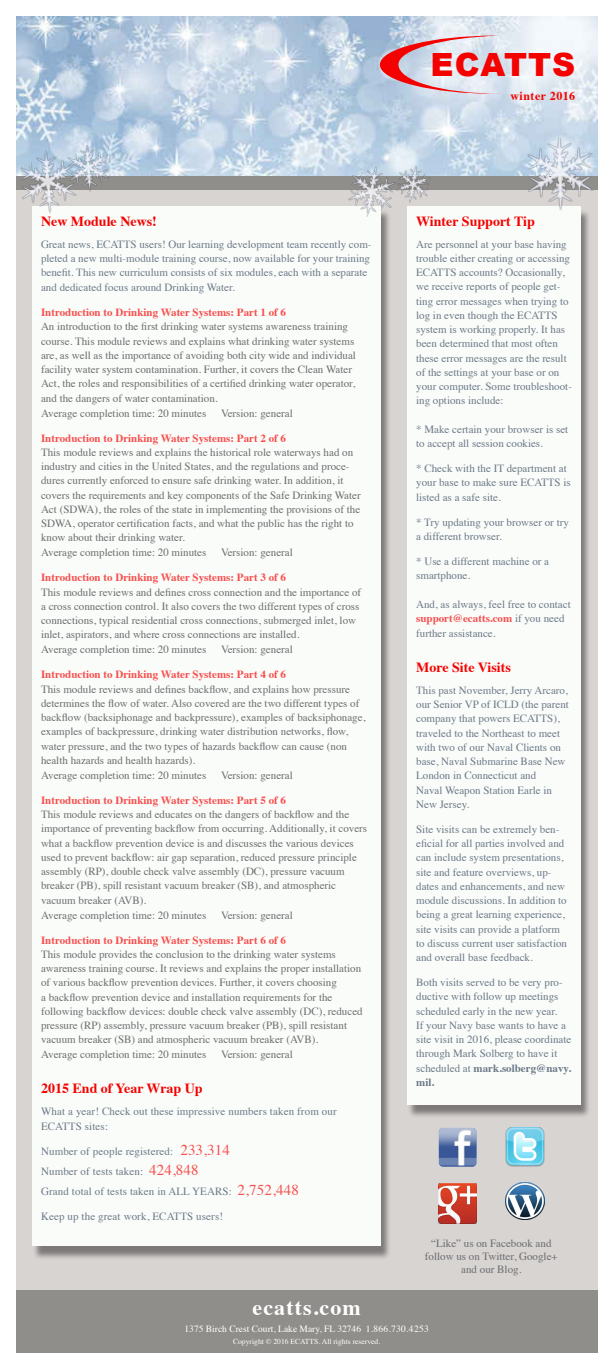
<style>
.page{position:relative;width:612px;height:1368px;background:#fff}
.page>*{position:absolute;margin:0;border:0;box-sizing:border-box;transform-origin:0 0}
.t1{font:900 32px "Arial";letter-spacing:.03em;color:#f40200}
.t2{font:700 22px "Times";letter-spacing:.05em;color:#fff}
.t3{font:700 14px "Times";color:#f40200}
.t4{font:700 12px "Times";letter-spacing:.04em;color:#f40200}
.t5{font:11px/14.2px "Times";color:#6c6d70}
.t6{font:11px/14.2px "Times";color:#6c7988}
.t7{font:700 11px "Times";color:#f74e4d}
.t8{font:9.5px "Times";color:#fff}
.t9{font:7.6px "Times";color:#fff}
.s1{font-size:15px;color:#f74e4d}
.s2{font-weight:700;color:#f74e4d}
.s3{font-weight:700}
</style>
<div class="page">
<img style="left:16px;top:17px;width:581px;height:159px">
<div style="left:16px;top:178px;width:581px;height:1116px;background:#d7d4d2"></div>
<div style="left:32px;top:209px;width:360px;height:1051px;background:#231f20;opacity:.5"></div>
<div style="left:407px;top:209px;width:184px;height:910px;background:#231f20;opacity:.5"></div>
<div style="left:408px;top:206px;width:173px;height:898px;background:#fafcf9"></div>
<div style="left:32px;top:206px;width:349px;height:1040px;background:#fafcf9"></div>
<div style="left:16px;top:176px;width:581px;height:13px;background:#908e8b"></div>
<svg style="left:380px;top:36px;width:121px;height:58px"></svg>
<div style="left:16px;top:1290px;width:581px;height:62px;background:#908e8b"></div>
<img style="left:506px;top:1182px;width:39px;height:38px">
<img style="left:438px;top:1128px;width:39px;height:39px">
<img style="left:505px;top:1127px;width:40px;height:40px">
<img style="left:438px;top:1184px;width:39px;height:40px">
<img style="left:19px;top:149px;width:58px;height:65px">
<img style="left:67px;top:143px;width:44px;height:50px">
<img style="left:346px;top:163px;width:48px;height:58px">
<img style="left:394px;top:163px;width:39px;height:40px">
<img style="left:527px;top:137px;width:67px;height:74px">
<p class="t1" style="left:431px;top:42px;width:146px">ECATTS</p>
<p class="t4" style="left:510px;top:84px;width:66px">winter 2016</p>
<p class="t3" style="left:41px;top:207px;width:117px">New Module News!</p>
<p class="t6" style="left:41px;top:236px;width:332px;line-height:14.5px">Great news, ECATTS users! Our learning development team recently com&shy;pleted a new multi-module training course, now available for your training benefit. This new curriculum consists of six modules, each with a separate and dedicated focus around Drinking Water.</p>
<p class="t7" style="left:41px;top:302px;width:247px">Introduction to Drinking Water Systems: Part 1 of 6</p>
<p class="t5" style="left:41px;top:319px;width:316px">An introduction to the first drinking water systems awareness training course. This module reviews and explains what drinking water systems are, as well as the importance of avoiding both city wide and individual facility water system contamination. Further, it covers the Clean Water Act, the roles and responsibilities of a certified drinking water operator, and the dangers of water contamination.</p>
<p class="t5" style="left:41px;top:405px;width:167px">Average completion time: 20 minutes</p>
<p class="t5" style="left:221px;top:405px;width:73px">Version: general</p>
<p class="t7" style="left:41px;top:427px;width:247px">Introduction to Drinking Water Systems: Part 2 of 6</p>
<p class="t5" style="left:41px;top:444px;width:321px">This module reviews and explains the historical role waterways had on industry and cities in the United States, and the regulations and proce&shy;dures currently enforced to ensure safe drinking water. In addition, it covers the requirements and key components of the Safe Drinking Water Act (SDWA), the roles of the state in implementing the provisions of the SDWA, operator certification facts, and what the public has the right to know about their drinking water.</p>
<p class="t5" style="left:41px;top:545px;width:167px">Average completion time: 20 minutes</p>
<p class="t5" style="left:221px;top:545px;width:73px">Version: general</p>
<p class="t7" style="left:41px;top:567px;width:247px">Introduction to Drinking Water Systems: Part 3 of 6</p>
<p class="t5" style="left:41px;top:584px;width:322px">This module reviews and defines cross connection and the importance of a cross connection control. It also covers the two different types of cross connections, typical residential cross connections, submerged inlet, low inlet, aspirators, and where cross connections are installed.</p>
<p class="t5" style="left:41px;top:642px;width:167px">Average completion time: 20 minutes</p>
<p class="t5" style="left:221px;top:642px;width:73px">Version: general</p>
<p class="t7" style="left:41px;top:664px;width:247px">Introduction to Drinking Water Systems: Part 4 of 6</p>
<p class="t5" style="left:41px;top:681px;width:326px">This module reviews and defines backflow, and explains how pressure determines the flow of water. Also covered are the two different types of backflow (backsiphonage and backpressure), examples of backsiphonage, examples of backpressure, drinking water distribution networks, flow, water pressure, and the two types of hazards backflow can cause (non health hazards and health hazards).</p>
<p class="t5" style="left:41px;top:767px;width:167px">Average completion time: 20 minutes</p>
<p class="t5" style="left:221px;top:767px;width:73px">Version: general</p>
<p class="t7" style="left:41px;top:790px;width:247px">Introduction to Drinking Water Systems: Part 5 of 6</p>
<p class="t5" style="left:41px;top:806px;width:328px">This module reviews and educates on the dangers of backflow and the importance of preventing backflow from occurring. Additionally, it covers what a backflow prevention device is and discusses the various devices used to prevent backflow: air gap separation, reduced pressure principle assembly (RP), double check valve assembly (DC), pressure vacuum breaker (PB), spill resistant vacuum breaker (SB), and atmospheric vacuum breaker (AVB).</p>
<p class="t5" style="left:41px;top:907px;width:167px">Average completion time: 20 minutes</p>
<p class="t5" style="left:221px;top:907px;width:73px">Version: general</p>
<p class="t7" style="left:41px;top:929px;width:247px">Introduction to Drinking Water Systems: Part 6 of 6</p>
<p class="t5" style="left:41px;top:946px;width:323px">This module provides the conclusion to the drinking water systems awareness training course. It reviews and explains the proper installation of various backflow prevention devices. Further, it covers choosing<br>a backflow prevention device and installation requirements for the following backflow devices: double check valve assembly (DC), reduced pressure (RP) assembly, pressure vacuum breaker (PB), spill resistant vacuum breaker (SB) and atmospheric vacuum breaker (AVB).</p>
<p class="t5" style="left:41px;top:1047px;width:167px">Average completion time: 20 minutes</p>
<p class="t5" style="left:221px;top:1047px;width:73px">Version: general</p>
<p class="t3" style="left:41px;top:1075px;width:163px">2015 End of Year Wrap Up</p>
<p class="t6" style="left:41px;top:1104px;width:297px">What a year! Check out these impressive numbers taken from our<br>ECATTS sites:</p>
<p class="t6" style="left:41px;top:1143px;width:190px">Number of people registered: <span class="s1">233,314</span></p>
<p class="t6" style="left:41px;top:1163px;width:159px">Number of tests taken: <span class="s1">424,848</span></p>
<p class="t6" style="left:41px;top:1183px;width:259px">Grand total of tests taken in ALL YEARS: <span class="s1">2,752,448</span></p>
<p class="t6" style="left:41px;top:1208px;width:184px">Keep up the great work, ECATTS users!</p>
<p class="t3" style="left:416px;top:207px;width:120px">Winter Support Tip</p>
<p class="t6" style="left:416px;top:236px;width:157px">Are personnel at your base having trouble either creating or accessing<br>ECATTS accounts? Occasionally, we receive reports of people get&shy;ting error messages when trying to log in even though the ECATTS system is working properly. It has been determined that most often these error messages are the result of the settings at your base or on your computer. Some troubleshoot&shy;ing options include:</p>
<p class="t6" style="left:416px;top:421px;width:154px">* Make certain your browser is set to accept all session cookies.</p>
<p class="t6" style="left:416px;top:460px;width:156px">* Check with the IT department at your base to make sure ECATTS is listed as a safe site.</p>
<p class="t6" style="left:416px;top:514px;width:154px">* Try updating your browser or try a different browser.</p>
<p class="t6" style="left:416px;top:553px;width:134px">* Use a different machine or a smartphone.</p>
<p class="t6" style="left:416px;top:596px;width:156px;line-height:14.6px">And, as always, feel free to contact <span class="s2">support@ecatts.com</span> if you need further assistance.</p>
<p class="t3" style="left:416px;top:654px;width:96px">More Site Visits</p>
<p class="t6" style="left:416px;top:682px;width:154px">This past November, Jerry Arcaro, our Senior VP of ICLD (the parent company that powers ECATTS), traveled to the Northeast to meet with two of our Naval Clients on base, Naval Submarine Base New<br>London in Connecticut and<br>Naval Weapon Station Earle in<br>New Jersey.</p>
<p class="t6" style="left:416px;top:821px;width:152px">Site visits can be extremely ben&shy;eficial for all parties involved and can include system presentations, site and feature overviews, up&shy;dates and enhancements, and new module discussions. In addition to being a great learning experience, site visits can provide a platform to discuss current user satisfaction and overall base feedback.</p>
<p class="t6" style="left:416px;top:974px;width:157px">Both visits served to be very pro&shy;ductive with follow up meetings scheduled early in the new year.<br>If your Navy base wants to have a site visit in 2016, please coordinate through Mark Solberg to have it scheduled at <span class="s3">mark.solberg@navy. mil.</span></p>
<p class="t5" style="left:425px;top:1236px;width:134px;line-height:13px;text-align:center">“Like” us on Facebook and follow us on Twitter, Google+ and our Blog.</p>
<p class="t2" style="left:253px;top:1287px;width:110px">ecatts.com</p>
<p class="t8" style="left:185px;top:1320px;width:246px">1375 Birch Crest Court, Lake Mary, FL 32746 1.866.730.4253</p>
<p class="t9" style="left:233px;top:1334px;width:149px">Copyright © 2016 ECATTS. All rights reserved.</p>
</div>
